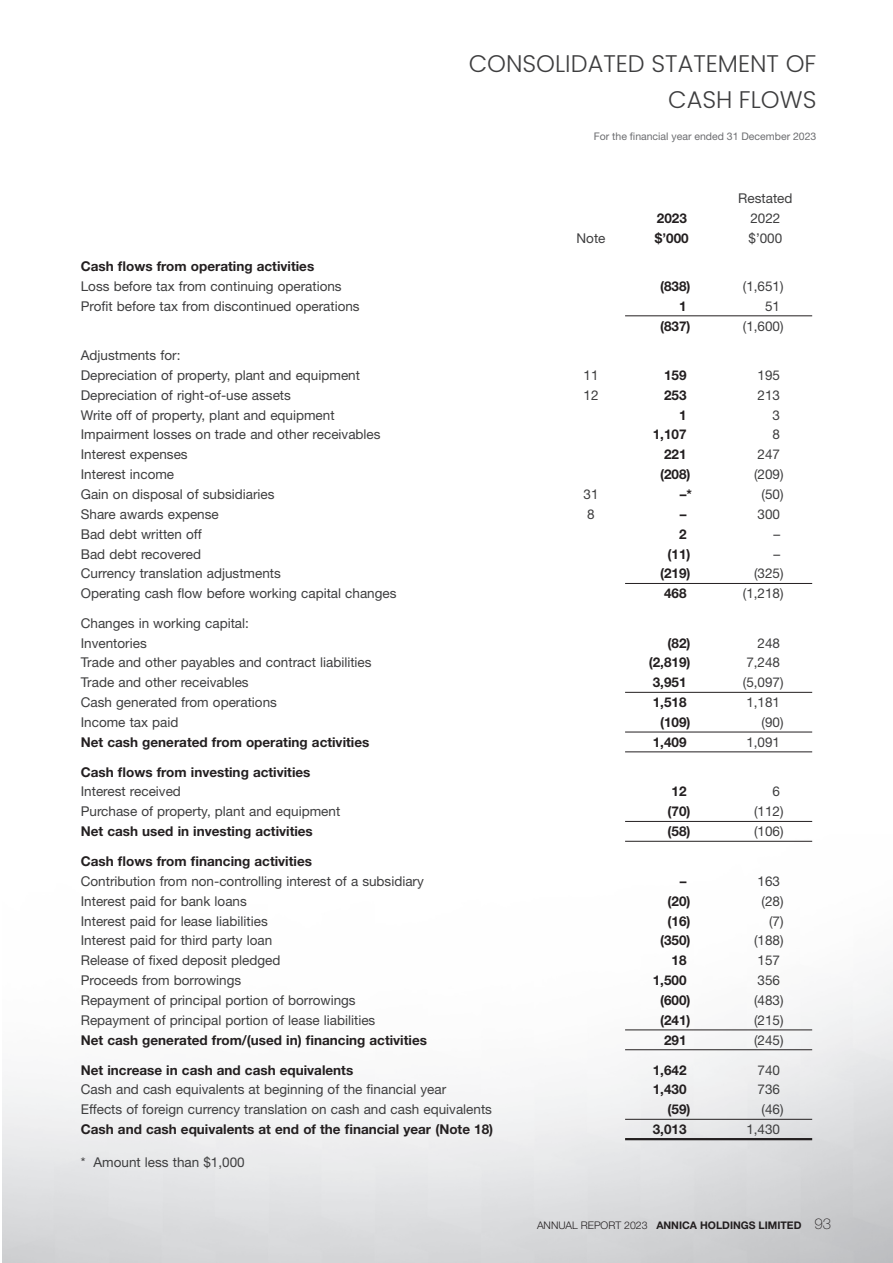
<style>
.page{position:relative;width:893px;height:1263px;background:#fff}
.page>*{position:absolute;margin:0;border:0;box-sizing:border-box;transform-origin:0 0}
.t1{font:300 24px/36px "Poppins";color:#3e3e3f;text-align:right}
.t2{font:13.5px/19.8px "Helvetica Neue LT Std";color:#3e3e3f}
.t3{font:700 13.5px "Helvetica Neue LT Std";color:#231f20}
.t4{font:700 10.5px "Helvetica Neue LT Std";color:#231f20}
.t5{font:10.5px "Helvetica Neue LT Std";color:#6c6d70}
.s1{font-weight:300}
.s2{font-weight:100;font-size:15px}
</style>
<div class="page">
<hr style="left:625px;top:1029px;width:187px;height:1px;background:#231f20">
<hr style="left:625px;top:1049px;width:187px;height:1px;background:#231f20">
<hr style="left:625px;top:1119px;width:187px;height:1px;background:#231f20">
<hr style="left:625px;top:1138px;width:187px;height:2px;background:#231f20">
<hr style="left:625px;top:315px;width:187px;height:1px;background:#231f20">
<hr style="left:625px;top:583px;width:187px;height:1px;background:#231f20">
<hr style="left:625px;top:692px;width:187px;height:1px;background:#231f20">
<hr style="left:625px;top:732px;width:187px;height:1px;background:#231f20">
<hr style="left:625px;top:751px;width:187px;height:1px;background:#231f20">
<hr style="left:625px;top:821px;width:187px;height:1px;background:#231f20">
<hr style="left:625px;top:841px;width:187px;height:1px;background:#231f20">
<h1 class="t1" style="left:469px;top:48px;width:349px">CONSOLIDATED STATEMENT OF<br>CASH FLOWS</h1>
<p class="t5" style="left:594px;top:132px;width:224px">For the financial year ended 31 December 2023</p>
<p class="t2" style="left:738px;top:190px;width:56px">Restated</p>
<p class="t3" style="left:657px;top:213px;width:32px">2023</p>
<p class="t2" style="left:750px;top:210px;width:32px">2022</p>
<p class="t2" style="left:577px;top:229px;width:30px">Note</p>
<p class="t3" style="left:655px;top:233px;width:35px">$’000</p>
<p class="t2" style="left:748px;top:229px;width:35px">$’000</p>
<p class="t3" style="left:81px;top:261px;width:235px">Cash flows from operating activities</p>
<p class="t2" style="left:81px;top:278px;width:262px">Loss before tax from continuing operations</p>
<p class="t3" style="left:660px;top:281px;width:32px">(838)</p>
<p class="t2" style="left:743px;top:278px;width:42px">(1,651)</p>
<p class="t2" style="left:81px;top:297px;width:280px">Profit before tax from discontinued operations</p>
<p class="t3" style="left:679px;top:301px;width:9px">1</p>
<p class="t2" style="left:765px;top:297px;width:17px">51</p>
<p class="t3" style="left:660px;top:321px;width:32px">(837)</p>
<p class="t2" style="left:743px;top:317px;width:42px">(1,600)</p>
<p class="t2" style="left:81px;top:347px;width:281px">Adjustments for:<br>Depreciation of property, plant and equipment</p>
<p class="t2" style="left:584px;top:367px;width:17px">11</p>
<p class="t3" style="left:664px;top:370px;width:24px">159</p>
<p class="t2" style="left:758px;top:367px;width:24px">195</p>
<p class="t2" style="left:81px;top:386px;width:212px">Depreciation of right-of-use assets</p>
<p class="t2" style="left:584px;top:386px;width:17px">12</p>
<p class="t3" style="left:664px;top:390px;width:24px">253</p>
<p class="t2" style="left:758px;top:386px;width:24px">213</p>
<p class="t2" style="left:81px;top:406px;width:255px">Write off of property, plant and equipment</p>
<p class="t3" style="left:679px;top:410px;width:9px">1</p>
<p class="t2" style="left:773px;top:406px;width:9px">3</p>
<p class="t2" style="left:81px;top:426px;width:301px">Impairment losses on trade and other receivables</p>
<p class="t3" style="left:653px;top:430px;width:35px">1,107</p>
<p class="t2" style="left:773px;top:426px;width:9px">8</p>
<p class="t2" style="left:81px;top:446px;width:108px">Interest expenses</p>
<p class="t3" style="left:664px;top:450px;width:24px">221</p>
<p class="t2" style="left:758px;top:446px;width:24px">247</p>
<p class="t2" style="left:81px;top:466px;width:95px">Interest income</p>
<p class="t3" style="left:660px;top:469px;width:32px">(208)</p>
<p class="t2" style="left:754px;top:466px;width:31px">(209)</p>
<p class="t2" style="left:81px;top:486px;width:195px">Gain on disposal of subsidiaries</p>
<p class="t2" style="left:584px;top:486px;width:17px">31</p>
<p class="t3" style="left:680px;top:489px;width:14px">–*</p>
<p class="t2" style="left:762px;top:486px;width:24px">(50)</p>
<p class="t2" style="left:81px;top:505px;width:140px">Share awards expense</p>
<p class="t2" style="left:587px;top:505px;width:9px">8</p>
<p class="t3" style="left:680px;top:509px;width:8px">–</p>
<p class="t2" style="left:758px;top:505px;width:24px">300</p>
<p class="t2" style="left:81px;top:525px;width:122px">Bad debt written off</p>
<p class="t3" style="left:679px;top:529px;width:9px">2</p>
<p class="t2" style="left:773px;top:525px;width:8px">–</p>
<p class="t2" style="left:81px;top:545px;width:122px">Bad debt recovered</p>
<p class="t3" style="left:668px;top:549px;width:25px">(11)</p>
<p class="t2" style="left:773px;top:545px;width:8px">–</p>
<p class="t2" style="left:81px;top:565px;width:202px">Currency translation adjustments</p>
<p class="t3" style="left:660px;top:569px;width:32px">(219)</p>
<p class="t2" style="left:754px;top:565px;width:31px">(325)</p>
<p class="t2" style="left:81px;top:585px;width:317px">Operating cash flow before working capital changes</p>
<p class="t3" style="left:664px;top:588px;width:24px">468</p>
<p class="t2" style="left:743px;top:585px;width:42px">(1,218)</p>
<p class="t2" style="left:81px;top:614px;width:170px">Changes in working capital:<br>Inventories</p>
<p class="t3" style="left:668px;top:638px;width:25px">(82)</p>
<p class="t2" style="left:758px;top:634px;width:24px">248</p>
<p class="t2" style="left:81px;top:654px;width:292px">Trade and other payables and contract liabilities</p>
<p class="t3" style="left:649px;top:658px;width:43px">(2,819)</p>
<p class="t2" style="left:746px;top:654px;width:35px">7,248</p>
<p class="t2" style="left:81px;top:674px;width:169px">Trade and other receivables</p>
<p class="t3" style="left:653px;top:677px;width:35px">3,951</p>
<p class="t2" style="left:743px;top:674px;width:42px">(5,097)</p>
<p class="t2" style="left:81px;top:694px;width:198px">Cash generated from operations</p>
<p class="t3" style="left:653px;top:697px;width:35px">1,518</p>
<p class="t2" style="left:746px;top:694px;width:35px">1,181</p>
<p class="t2" style="left:81px;top:714px;width:99px">Income tax paid</p>
<p class="t3" style="left:660px;top:717px;width:32px">(109)</p>
<p class="t2" style="left:762px;top:714px;width:24px">(90)</p>
<p class="t3" style="left:81px;top:737px;width:290px">Net cash generated from operating activities</p>
<p class="t3" style="left:653px;top:737px;width:35px">1,409</p>
<p class="t2" style="left:746px;top:733px;width:35px">1,091</p>
<p class="t3" style="left:81px;top:767px;width:231px">Cash flows from investing activities</p>
<p class="t2" style="left:81px;top:783px;width:102px">Interest received</p>
<p class="t3" style="left:672px;top:787px;width:17px">12</p>
<p class="t2" style="left:773px;top:783px;width:9px">6</p>
<p class="t2" style="left:81px;top:803px;width:261px">Purchase of property, plant and equipment</p>
<p class="t3" style="left:668px;top:807px;width:25px">(70)</p>
<p class="t2" style="left:754px;top:803px;width:31px">(112)</p>
<p class="t3" style="left:81px;top:826px;width:234px">Net cash used in investing activities</p>
<p class="t3" style="left:668px;top:826px;width:25px">(58)</p>
<p class="t2" style="left:754px;top:823px;width:31px">(106)</p>
<p class="t3" style="left:81px;top:856px;width:233px">Cash flows from financing activities</p>
<p class="t2" style="left:81px;top:872px;width:345px">Contribution from non-controlling interest of a subsidiary</p>
<p class="t3" style="left:680px;top:876px;width:8px">–</p>
<p class="t2" style="left:758px;top:872px;width:24px">163</p>
<p class="t2" style="left:81px;top:892px;width:168px">Interest paid for bank loans</p>
<p class="t3" style="left:668px;top:896px;width:25px">(20)</p>
<p class="t2" style="left:762px;top:892px;width:24px">(28)</p>
<p class="t2" style="left:81px;top:912px;width:188px">Interest paid for lease liabilities</p>
<p class="t3" style="left:668px;top:916px;width:25px">(16)</p>
<p class="t2" style="left:769px;top:912px;width:16px">(7)</p>
<p class="t2" style="left:81px;top:932px;width:193px">Interest paid for third party loan</p>
<p class="t3" style="left:660px;top:936px;width:32px">(350)</p>
<p class="t2" style="left:754px;top:932px;width:31px">(188)</p>
<p class="t2" style="left:81px;top:952px;width:201px">Release of fixed deposit pledged</p>
<p class="t3" style="left:672px;top:955px;width:17px">18</p>
<p class="t2" style="left:758px;top:952px;width:24px">157</p>
<p class="t2" style="left:81px;top:972px;width:162px">Proceeds from borrowings</p>
<p class="t3" style="left:653px;top:975px;width:35px">1,500</p>
<p class="t2" style="left:758px;top:972px;width:24px">356</p>
<p class="t2" style="left:81px;top:992px;width:276px">Repayment of principal portion of borrowings</p>
<p class="t3" style="left:660px;top:995px;width:32px">(600)</p>
<p class="t2" style="left:754px;top:992px;width:31px">(483)</p>
<p class="t2" style="left:81px;top:1011px;width:296px">Repayment of principal portion of lease liabilities</p>
<p class="t3" style="left:660px;top:1015px;width:32px">(241)</p>
<p class="t2" style="left:754px;top:1011px;width:31px">(215)</p>
<p class="t3" style="left:81px;top:1035px;width:348px">Net cash generated from/(used in) financing activities</p>
<p class="t3" style="left:664px;top:1035px;width:24px">291</p>
<p class="t2" style="left:754px;top:1031px;width:31px">(245)</p>
<p class="t3" style="left:81px;top:1065px;width:274px">Net increase in cash and cash equivalents</p>
<p class="t3" style="left:653px;top:1065px;width:35px">1,642</p>
<p class="t2" style="left:758px;top:1061px;width:24px">740</p>
<p class="t2" style="left:81px;top:1081px;width:367px">Cash and cash equivalents at beginning of the financial year</p>
<p class="t3" style="left:653px;top:1085px;width:35px">1,430</p>
<p class="t2" style="left:758px;top:1081px;width:24px">736</p>
<p class="t2" style="left:81px;top:1101px;width:413px">Effects of foreign currency translation on cash and cash equivalents</p>
<p class="t3" style="left:668px;top:1104px;width:25px">(59)</p>
<p class="t2" style="left:762px;top:1101px;width:24px">(46)</p>
<p class="t3" style="left:81px;top:1124px;width:414px">Cash and cash equivalents at end of the financial year (Note 18)</p>
<p class="t3" style="left:653px;top:1124px;width:35px">3,013</p>
<p class="t2" style="left:746px;top:1121px;width:35px">1,430</p>
<p class="t2" style="left:81px;top:1153px;width:165px">* Amount less than $1,000</p>
<p class="t4" style="left:537px;top:1221px;width:296px"><span class="s1">ANNUAL REPORT 2023</span> ANNICA HOLDINGS LIMITED <span class="s2">93</span></p>
</div>
